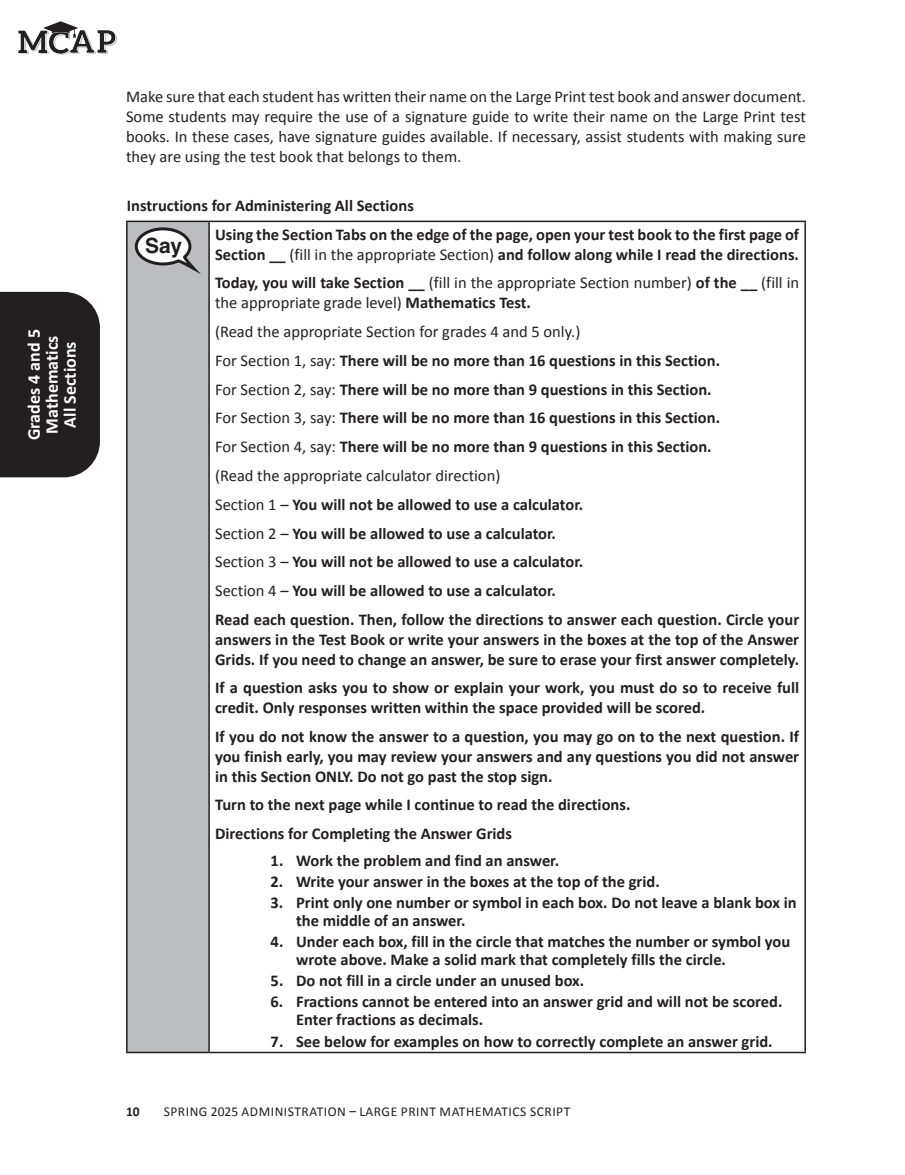
<style>
.page{position:relative;width:905px;height:1175px;background:#fff}
.page>*{position:absolute;margin:0;border:0;box-sizing:border-box;transform-origin:0 0}
.t1{font:700 21px "Helvetica LT Std";color:#231f20}
.t2{font:700 18px/18px "Calibri";color:#fff;text-align:center}
.SAY_text_Bold{font:700 16.5px/19.8px "Calibri";color:#231f20}
.Main_Body_Text_-_After_Table{font:16.5px/19.8px "Calibri";color:#231f20;text-align:justify}
.SAY_text_Bold-2{font:16.5px/19.8px "Calibri";color:#231f20}
.H3_NoTOC{font:700 16.5px "Calibri";color:#231f20}
.t3{font:13.5px "Calibri";letter-spacing:.04em;color:#231f20}
.t4{font:700 13.5px "Calibri";color:#231f20}
.s1{font-weight:400}
.s2{font-weight:700}
</style>
<div class="page">
<div style="left:0;top:292px;width:100px;height:185px;background:#231f20"></div>
<svg style="left:18px;top:21px;width:99px;height:34px"></svg>
<div style="left:127px;top:221px;width:82px;height:831px;background:#bcbdc0"></div>
<hr style="left:126px;top:221px;width:83px;height:1px;background:#231f20">
<hr style="left:126px;top:222px;width:2px;height:829px;background:#231f20">
<hr style="left:209px;top:221px;width:597px;height:1px;background:#231f20">
<hr style="left:804px;top:222px;width:2px;height:829px;background:#231f20">
<hr style="left:126px;top:1051px;width:83px;height:2px;background:#231f20">
<hr style="left:209px;top:1051px;width:597px;height:2px;background:#231f20">
<hr style="left:208px;top:222px;width:2px;height:829px;background:#231f20">
<svg style="left:135px;top:227px;width:62px;height:44px"></svg>
<p class="t2" style="left:24px;top:440px;width:112px;rotate:-90deg">Grades 4 and 5<br>Mathematics<br>All Sections</p>
<p class="Main_Body_Text_-_After_Table" style="left:126px;top:87px;width:681px">Make sure that each student has written their name on the Large Print test book and answer document.<br>Some students may require the use of a signature guide to write their name on the Large Print test books. In these cases, have signature guides available. If necessary, assist students with making sure they are using the test book that belongs to them.</p>
<h3 class="H3_NoTOC" style="left:127px;top:194px;width:288px">Instructions for Administering All Sections</h3>
<p class="t1" style="left:145px;top:233px;width:38px">Say</p>
<p class="SAY_text_Bold" style="left:215px;top:224px;width:585px">Using the Section Tabs on the edge of the page, open your test book to the first page of<br>Section __ <span class="s1">(fill in the appropriate Section)</span> and follow along while I read the directions.</p>
<p class="SAY_text_Bold-2" style="left:215px;top:272px;width:585px"><span class="s2">Today, you will take Section __</span> (fill in the appropriate Section number) <span class="s2">of the __</span> (fill in the appropriate grade level) <span class="s2">Mathematics Test.</span></p>
<p class="SAY_text_Bold-2" style="left:215px;top:321px;width:367px">(Read the appropriate Section for grades 4 and 5 only.)</p>
<p class="SAY_text_Bold" style="left:215px;top:350px;width:506px"><span class="s1">For Section 1, say:</span> There will be no more than 16 questions in this Section.</p>
<p class="SAY_text_Bold" style="left:215px;top:378px;width:498px"><span class="s1">For Section 2, say:</span> There will be no more than 9 questions in this Section.</p>
<p class="SAY_text_Bold" style="left:215px;top:407px;width:506px"><span class="s1">For Section 3, say:</span> There will be no more than 16 questions in this Section.</p>
<p class="SAY_text_Bold" style="left:215px;top:436px;width:498px"><span class="s1">For Section 4, say:</span> There will be no more than 9 questions in this Section.</p>
<p class="SAY_text_Bold-2" style="left:215px;top:465px;width:287px">(Read the appropriate calculator direction)</p>
<p class="SAY_text_Bold" style="left:215px;top:494px;width:369px"><span class="s1">Section 1 –</span> You will not be allowed to use a calculator.</p>
<p class="SAY_text_Bold" style="left:215px;top:522px;width:342px"><span class="s1">Section 2 –</span> You will be allowed to use a calculator.</p>
<p class="SAY_text_Bold" style="left:215px;top:551px;width:369px"><span class="s1">Section 3 –</span> You will not be allowed to use a calculator.</p>
<p class="SAY_text_Bold" style="left:215px;top:580px;width:342px"><span class="s1">Section 4 –</span> You will be allowed to use a calculator.</p>
<p class="SAY_text_Bold" style="left:215px;top:609px;width:585px;text-align:justify">Read each question. Then, follow the directions to answer each question. Circle your answers in the Test Book or write your answers in the boxes at the top of the Answer Grids. If you need to change an answer, be sure to erase your first answer completely.</p>
<p class="SAY_text_Bold" style="left:215px;top:677px;width:585px">If a question asks you to show or explain your work, you must do so to receive full credit. Only responses written within the space provided will be scored.</p>
<p class="SAY_text_Bold" style="left:215px;top:726px;width:585px;text-align:justify">If you do not know the answer to a question, you may go on to the next question. If you finish early, you may review your answers and any questions you did not answer in this Section ONLY. Do not go past the stop sign.</p>
<p class="SAY_text_Bold" style="left:215px;top:794px;width:417px">Turn to the next page while I continue to read the directions.</p>
<p class="SAY_text_Bold" style="left:215px;top:823px;width:298px">Directions for Completing the Answer Grids</p>
<p class="SAY_text_Bold" style="left:270px;top:850px;width:290px">1. Work the problem and find an answer.</p>
<p class="SAY_text_Bold" style="left:270px;top:871px;width:390px">2. Write your answer in the boxes at the top of the grid.</p>
<p class="SAY_text_Bold" style="left:296px;top:893px;width:502px;line-height:18px;text-indent:-26px">3. Print only one number or symbol in each box. Do not leave a blank box in the middle of an answer.</p>
<p class="SAY_text_Bold" style="left:296px;top:932px;width:495px;line-height:18px;text-indent:-25px">4. Under each box, fill in the circle that matches the number or symbol you wrote above. Make a solid mark that completely fills the circle.</p>
<p class="SAY_text_Bold" style="left:270px;top:970px;width:315px">5. Do not fill in a circle under an unused box.</p>
<p class="SAY_text_Bold" style="left:296px;top:992px;width:488px;line-height:18px;text-indent:-26px">6. Fractions cannot be entered into an answer grid and will not be scored.<br>Enter fractions as decimals.</p>
<p class="SAY_text_Bold" style="left:270px;top:1030px;width:503px">7. See below for examples on how to correctly complete an answer grid.</p>
<p class="t4" style="left:126px;top:1102px;width:15px">10</p>
<p class="t3" style="left:164px;top:1102px;width:408px">SPRING 2025 ADMINISTRATION – LARGE PRINT MATHEMATICS SCRIPT</p>
</div>
